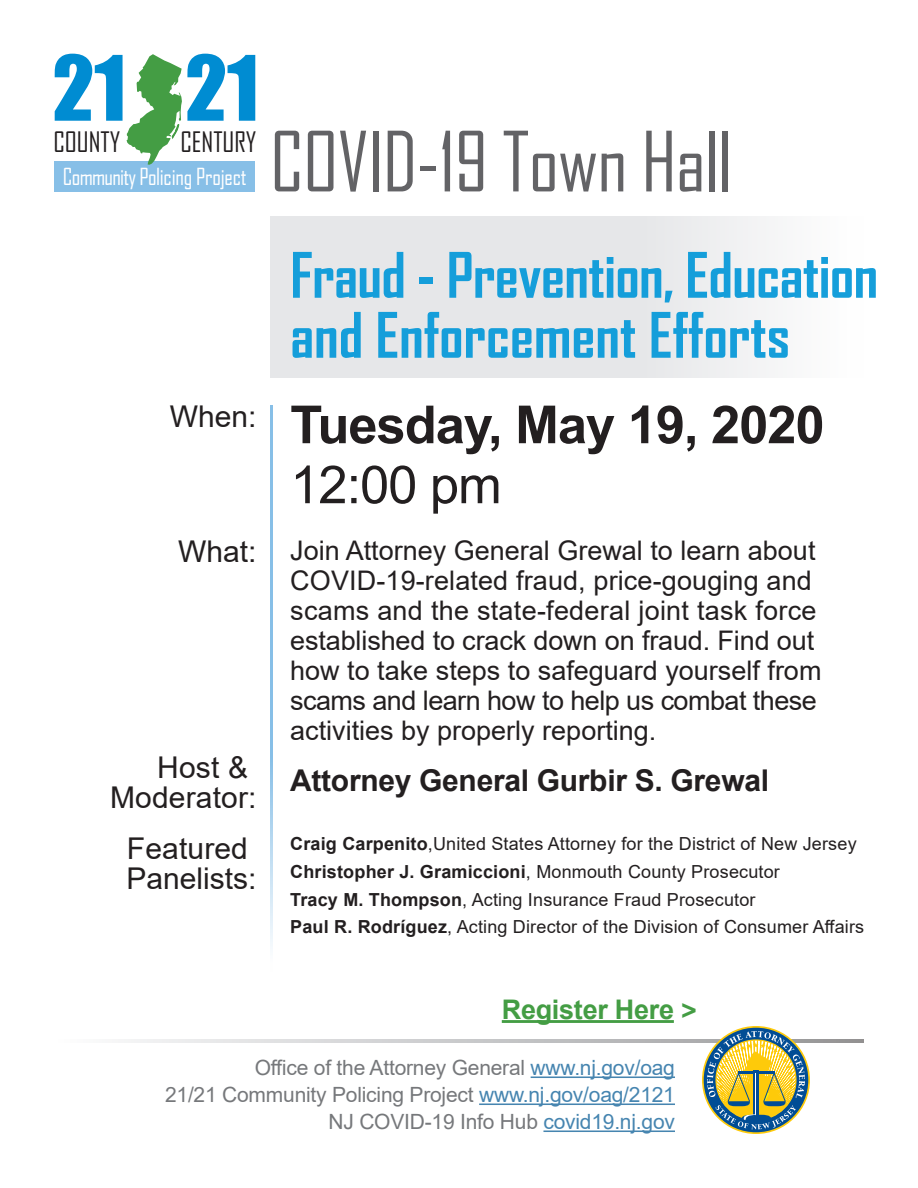
<style>
.page{position:relative;width:918px;height:1188px;background:#fff}
.page>*{position:absolute;margin:0;border:0;box-sizing:border-box;transform-origin:0 0}
.t1{font:83.25px "Impact";color:#008cd2}
.t2{font:79.5px "Agency FB";letter-spacing:-.01em;color:#636366}
.t3{font:700 60px/60px "Agency FB";letter-spacing:-.01em;color:#159eda}
.t4{font:700 52.5px "Arial";letter-spacing:-.02em;color:#231f20}
.t5{font:52.5px "Arial";color:#231f20}
.t6{font:30px/30px "Arial";letter-spacing:.005em;color:#231f20;text-align:right}
.t7{font:700 30px "Arial";letter-spacing:-.01em;color:#231f20}
.t8{font:27px/30px "Arial";color:#231f20}
.t9{font:27px "Agency FB";color:#231f20}
.t10{font:700 27px "Arial";letter-spacing:-.01em;color:#449d44}
.t11{font:22.5px "Agency FB";letter-spacing:-.01em;color:#fff}
.t12{font:21px "Arial";letter-spacing:-.01em;color:#76787b}
.t13{font:18px "Arial";letter-spacing:.01em;color:#231f20}
.s1{color:#fff}
.s2{font-weight:700}
.s3{color:#4685b0}
</style>
<div class="page">
<div style="left:55px;top:161px;width:200px;height:31px;background:#87bfe7"></div>
<svg style="left:127px;top:54px;width:55px;height:111px"></svg>
<div style="left:270px;top:216px;width:594px;height:162px;background:linear-gradient(to right,#e0e1e4,#f5f6f6)"></div>
<hr style="left:270px;top:405px;width:3px;height:567px;background:#87bfe7">
<hr style="left:531px;top:1076px;width:144px;height:2px;background:#4685b0">
<hr style="left:479px;top:1103px;width:196px;height:2px;background:#4685b0">
<hr style="left:543px;top:1130px;width:132px;height:2px;background:#4685b0">
<hr style="left:502px;top:1020px;width:172px;height:3px;background:#449d44">
<svg style="left:124px;top:1040px;width:740px;height:2px"></svg>
<svg style="left:703px;top:1027px;width:106px;height:106px"></svg>
<div style="left:702px;top:1026px;width:108px;height:108px;border:2px solid #feca0a;border-radius:50%"></div>
<svg style="left:707px;top:1031px;width:98px;height:98px;background:#a6ab78"></svg>
<p class="t1" style="left:52px;top:23px;width:75px">21</p>
<p class="t1" style="left:185px;top:23px;width:75px">21</p>
<p class="t9" style="left:53px;top:125px;width:68px">COUNTY</p>
<p class="t9" style="left:180px;top:125px;width:78px">CENTURY</p>
<p class="t11" style="left:63px;top:163px;width:185px">Community Policing Project</p>
<p class="t2" style="left:270px;top:113px;width:464px">COVID-19 Town Hall</p>
<p class="t6" style="left:170px;top:401px;width:88px">When:</p>
<p class="t6" style="left:178px;top:536px;width:80px">What:</p>
<p class="t6" style="left:110px;top:752px;width:148px">Host &amp;<span class="s1">:<br></span>Moderator:</p>
<p class="t6" style="left:126px;top:833px;width:132px;text-align:left">Featured<span class="s1">:<br></span>Panelists:</p>
<p class="t3" style="left:290px;top:244px;width:589px">Fraud - Prevention, Education and Enforcement Efforts</p>
<p class="t4" style="left:290px;top:388px;width:536px">Tuesday, May 19, 2020</p>
<p class="t5" style="left:290px;top:449px;width:213px">12:00 pm</p>
<p class="t8" style="left:290px;top:535px;width:533px">Join Attorney General Grewal to learn about COVID-19-related fraud, price-gouging and scams and the state-federal joint task force established to crack down on fraud. Find out how to take steps to safeguard yourself from scams and learn how to help us combat these activities by properly reporting.</p>
<p class="t7" style="left:290px;top:760px;width:480px">Attorney General Gurbir S. Grewal</p>
<p class="t13" style="left:290px;top:831px;width:568px"><span class="s2">Craig Carpenito</span>,United States Attorney for the District of New Jersey</p>
<p class="t13" style="left:290px;top:859px;width:491px"><span class="s2">Christopher J. Gramiccioni</span>, Monmouth County Prosecutor</p>
<p class="t13" style="left:290px;top:887px;width:467px"><span class="s2">Tracy M. Thompson</span>, Acting Insurance Fraud Prosecutor</p>
<p class="t13" style="left:290px;top:915px;width:575px"><span class="s2">Paul R. Rodríguez</span>, Acting Director of the Division of Consumer Affairs</p>
<p class="t10" style="left:502px;top:990px;width:197px">Register Here &gt;</p>
<p class="t12" style="left:255px;top:1053px;width:422px">Office of the Attorney General <span class="s3">www.nj.gov/oag</span></p>
<p class="t12" style="left:165px;top:1080px;width:511px">21/21 Community Policing Project <span class="s3">www.nj.gov/oag/2121</span></p>
<p class="t12" style="left:328px;top:1107px;width:348px">NJ COVID-19 Info Hub <span class="s3">covid19.nj.gov</span></p>
</div>
